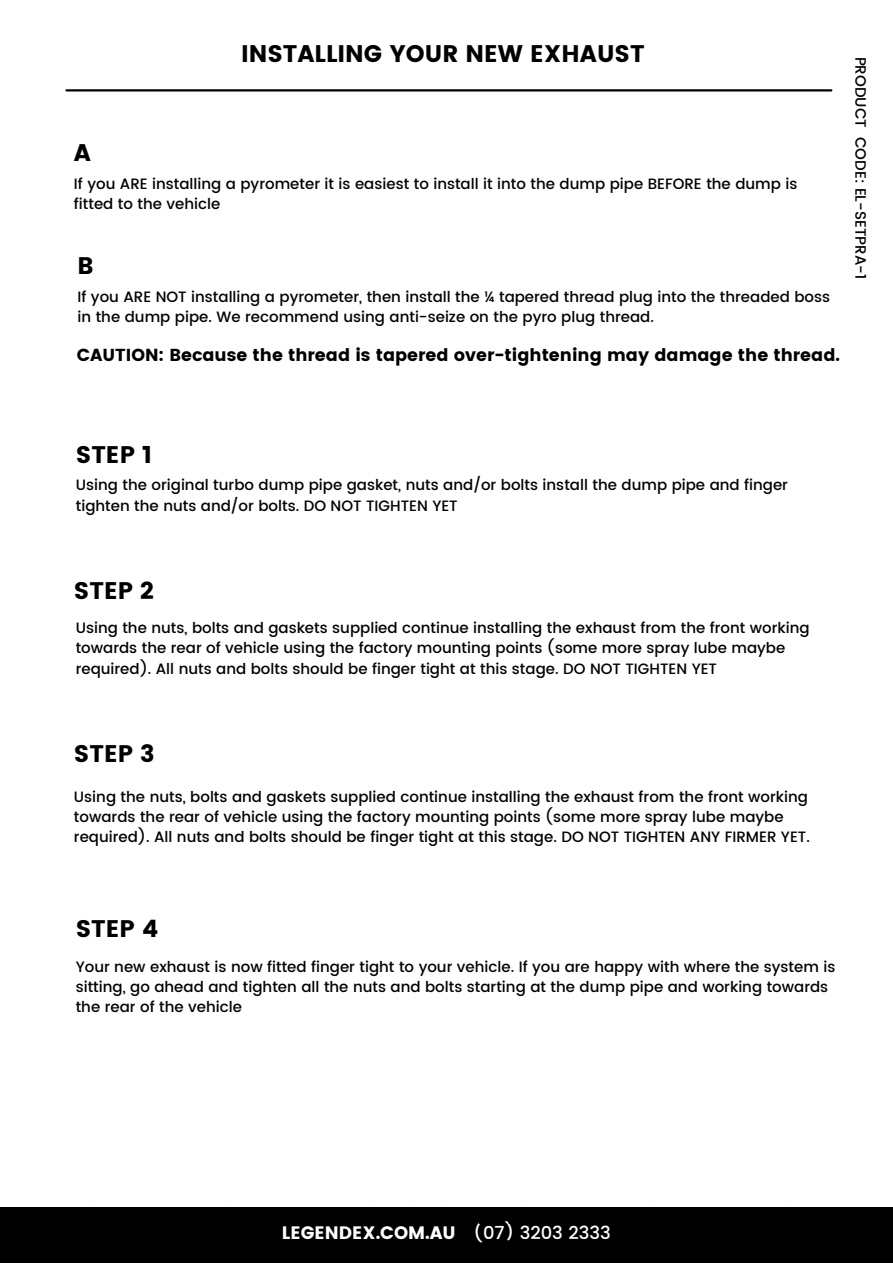
<style>
.page{position:relative;width:893px;height:1264px;background:#fff}
.page>*{position:absolute;margin:0;border:0;box-sizing:border-box;transform-origin:0 0}
.t1{font:24px "Poppins";color:#000}
.t2{font:18px "Poppins";color:#fff}
.t3{font:17.4px "Poppins";color:#000}
.t4{font:500 15px/20.2px "Poppins";color:#000}
.s1{font-weight:500}
</style>
<div class="page">
<div style="left:0;top:1207px;width:892px;height:55px;background:#000"></div>
<hr style="left:66px;top:89px;width:765px;height:2px;background:#000">
<h1 class="t1" style="left:241px;top:40px;width:405px">INSTALLING YOUR NEW EXHAUST</h1>
<h1 class="t1" style="left:74px;top:139px;width:19px">A</h1>
<p class="t4" style="left:74px;top:174px;width:725px">If you ARE installing a pyrometer it is easiest to install it into the dump pipe BEFORE the dump is fitted to the vehicle</p>
<h1 class="t1" style="left:78px;top:252px;width:18px">B</h1>
<p class="t4" style="left:78px;top:286px;width:754px">If you ARE NOT installing a pyrometer, then install the ¼ tapered thread plug into the threaded boss in the dump pipe. We recommend using anti-seize on the pyro plug thread.</p>
<p class="t3" style="left:77px;top:344px;width:764px">CAUTION: Because the thread is tapered over-tightening may damage the thread.</p>
<p class="t4" style="left:870px;top:57px;width:224px;rotate:90deg">PRODUCT CODE: EL-SETPRA-1</p>
<h1 class="t1" style="left:76px;top:440px;width:78px">STEP 1</h1>
<p class="t4" style="left:76px;top:475px;width:713px">Using the original turbo dump pipe gasket, nuts and/or bolts install the dump pipe and finger tighten the nuts and/or bolts. DO NOT TIGHTEN YET</p>
<h1 class="t1" style="left:74px;top:576px;width:81px">STEP 2</h1>
<p class="t4" style="left:76px;top:618px;width:735px">Using the nuts, bolts and gaskets supplied continue installing the exhaust from the front working towards the rear of vehicle using the factory mounting points (some more spray lube maybe required). All nuts and bolts should be finger tight at this stage. DO NOT TIGHTEN YET</p>
<h1 class="t1" style="left:74px;top:739px;width:82px">STEP 3</h1>
<p class="t4" style="left:74px;top:786px;width:737px">Using the nuts, bolts and gaskets supplied continue installing the exhaust from the front working towards the rear of vehicle using the factory mounting points (some more spray lube maybe required). All nuts and bolts should be finger tight at this stage. DO NOT TIGHTEN ANY FIRMER YET.</p>
<h1 class="t1" style="left:76px;top:915px;width:84px">STEP 4</h1>
<p class="t4" style="left:76px;top:956px;width:761px">Your new exhaust is now fitted finger tight to your vehicle. If you are happy with where the system is sitting, go ahead and tighten all the nuts and bolts starting at the dump pipe and working towards the rear of the vehicle</p>
<p class="t2" style="left:282px;top:1222px;width:330px">LEGENDEX.COM.AU <span class="s1">(07) 3203 2333</span></p>
</div>
